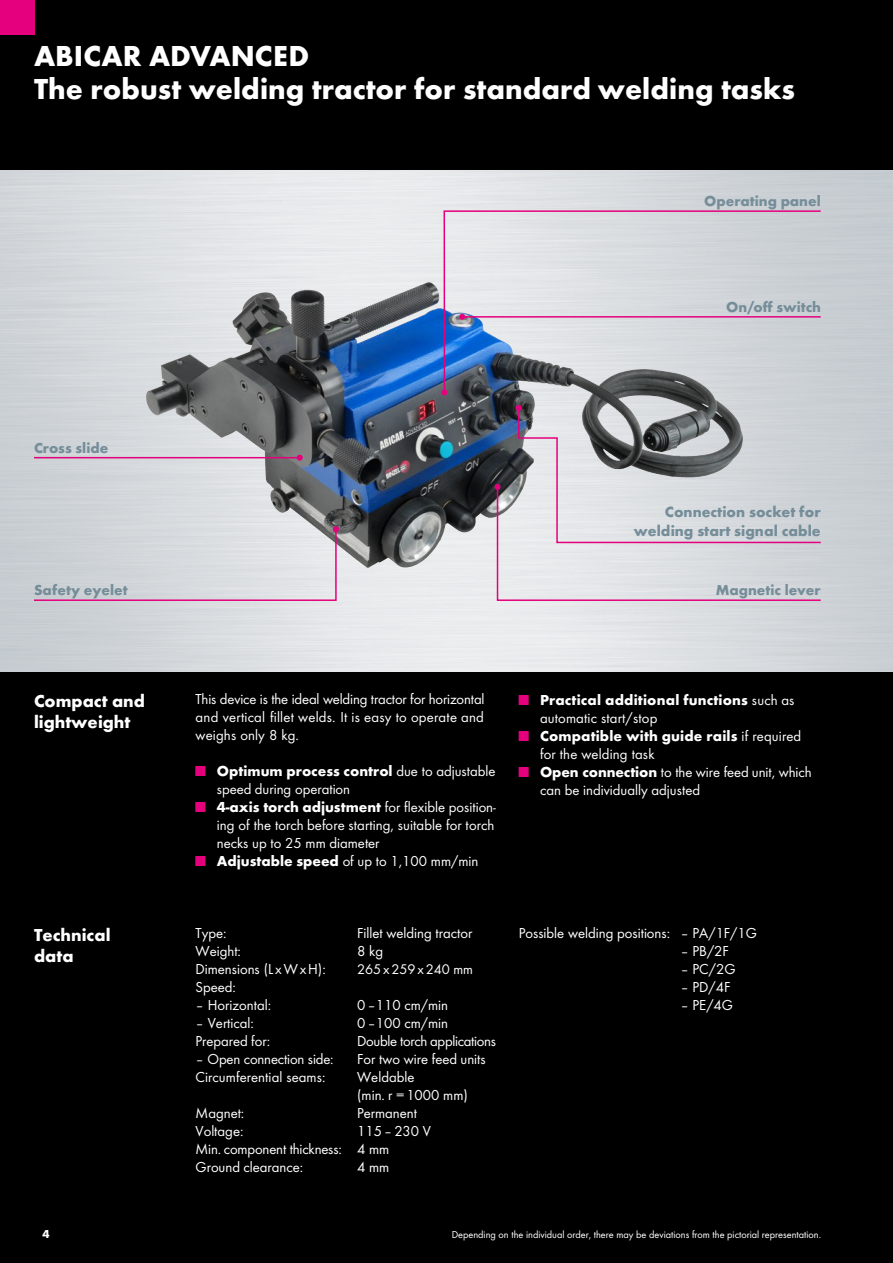
<style>
.page{position:relative;width:893px;height:1263px;background:#000}
.page>*{position:absolute;margin:0;border:0;box-sizing:border-box;transform-origin:0 0}
.t1{font:700 30px/33px "Futura TOT";color:#fff}
.t2{font:700 18px/21px "Futura TOT";color:#fff}
.t3{font:700 15.45px/18.6px "Futura TOT";color:#748d99;text-align:right}
.t4{font:15px/18px "Futura TOT Boo";color:#fff}
.t5{font:700 15px "Futura TOT";letter-spacing:.01em;color:#fff}
.t6{font:700 15px "Futura TOT";color:#748d99}
.t7{font:15px "Futura TOT Boo";letter-spacing:-.02em;color:#fff}
.t8{font:14.55px "Futura TOT Boo";color:#fff}
.t9{font:700 12px "Futura TOT";color:#fff}
.t10{font:10.5px "Futura TOT Boo";color:#fff}
.s1{font-family:"Futura TOT Boo";font-weight:400;color:#e5007d}
.s2{font-family:"Futura TOT Boo";font-weight:400}
.s3{color:#e5007d}
.s4{font-family:"Futura TOT";font-weight:700}
</style>
<div class="page">
<div style="left:0;top:0;width:34px;height:34px;background:#e5007d"></div>
<img style="left:0;top:170px;width:893px;height:502px">
<img style="left:232px;top:282px;width:195px;height:48px">
<hr style="left:34px;top:457px;width:266px;height:1px;background:#e5007d">
<svg style="left:297px;top:455px;width:6px;height:6px"></svg>
<svg style="left:443px;top:210px;width:379px;height:184px;background:#c5c9d1"></svg>
<svg style="left:441px;top:389px;width:6px;height:6px"></svg>
<hr style="left:462px;top:316px;width:359px;height:2px;background:#e5007d">
<svg style="left:459px;top:314px;width:6px;height:6px"></svg>
<svg style="left:33px;top:526px;width:306px;height:76px;background:#d6d4da"></svg>
<svg style="left:494px;top:405px;width:328px;height:197px;background:#c5c4c9"></svg>
<h1 class="t1" style="left:34px;top:39px;width:762px">ABICAR ADVANCED<br>The robust welding tractor for standard welding tasks</h1>
<p class="t6" style="left:704px;top:192px;width:118px">Operating panel</p>
<p class="t6" style="left:726px;top:298px;width:96px">On/off switch</p>
<p class="t6" style="left:34px;top:439px;width:76px">Cross slide</p>
<p class="t3" style="left:634px;top:503px;width:188px">Connection socket for welding start signal cable</p>
<p class="t6" style="left:34px;top:580px;width:95px">Safety eyelet</p>
<p class="t6" style="left:716px;top:580px;width:106px">Magnetic lever</p>
<p class="t2" style="left:34px;top:690px;width:112px">Compact and lightweight</p>
<p class="t4" style="left:196px;top:690px;width:290px;text-align:justify">This device is the ideal welding tractor for horizontal and vertical fillet welds. It is easy to operate and weighs only 8 kg.</p>
<p class="t5" style="left:196px;top:762px;width:301px"><span class="s1">■</span> Optimum process control <span class="s2">due to adjustable</span></p>
<p class="t4" style="left:217px;top:780px;width:135px">speed during operation</p>
<p class="t5" style="left:196px;top:798px;width:302px"><span class="s1">■</span> 4-axis torch adjustment <span class="s2">for flexible position-</span></p>
<p class="t4" style="left:217px;top:816px;width:279px">ing of the torch before starting, suitable for torch necks up to 25 mm diameter</p>
<p class="t4" style="left:196px;top:852px;width:284px"><span class="s3">■</span> <span class="s4">Adjustable speed</span> of up to 1,100 mm/min</p>
<p class="t5" style="left:519px;top:691px;width:277px"><span class="s1">■</span> Practical additional functions <span class="s2">such as</span></p>
<p class="t4" style="left:540px;top:709px;width:119px">automatic start/stop</p>
<p class="t5" style="left:519px;top:727px;width:284px"><span class="s1">■</span> Compatible with guide rails <span class="s2">if required</span></p>
<p class="t4" style="left:540px;top:745px;width:116px">for the welding task</p>
<p class="t4" style="left:540px;top:763px;width:273px;text-indent:-21px"><span class="s3">■</span> <span class="s4">Open connection</span> to the wire feed unit, which can be individually adjusted</p>
<p class="t2" style="left:34px;top:924px;width:78px">Technical data</p>
<p class="t4" style="left:196px;top:924px;width:32px">Type:</p>
<p class="t4" style="left:357px;top:924px;width:117px">Fillet welding tractor</p>
<p class="t4" style="left:196px;top:942px;width:47px">Weight:</p>
<p class="t4" style="left:357px;top:942px;width:27px">8 kg</p>
<p class="t4" style="left:196px;top:960px;width:132px">Dimensions (L xWxH):</p>
<p class="t8" style="left:357px;top:961px;width:117px">265x259x240 mm</p>
<p class="t4" style="left:196px;top:978px;width:42px">Speed:</p>
<p class="t4" style="left:196px;top:996px;width:77px">– Horizontal:</p>
<p class="t4" style="left:357px;top:996px;width:93px">0–110 cm/min</p>
<p class="t4" style="left:196px;top:1014px;width:60px">– Vertical:</p>
<p class="t4" style="left:357px;top:1014px;width:93px">0–100 cm/min</p>
<p class="t4" style="left:196px;top:1032px;width:76px">Prepared for:</p>
<p class="t7" style="left:357px;top:1032px;width:140px">Double torch applications</p>
<p class="t4" style="left:196px;top:1050px;width:140px">– Open connection side:</p>
<p class="t4" style="left:357px;top:1050px;width:130px">For two wire feed units</p>
<p class="t4" style="left:196px;top:1068px;width:131px">Circumferential seams:</p>
<p class="t4" style="left:357px;top:1068px;width:112px">Weldable<br>(min. r =1000 mm)</p>
<p class="t4" style="left:196px;top:1104px;width:50px">Magnet:</p>
<p class="t4" style="left:357px;top:1104px;width:61px">Permanent</p>
<p class="t4" style="left:196px;top:1122px;width:49px">Voltage:</p>
<p class="t4" style="left:196px;top:1122px;width:237px;text-indent:162px">115–230 V<br>Min. component thickness: 4 mm<br>Ground clearance:</p>
<p class="t4" style="left:357px;top:1158px;width:34px">4 mm</p>
<p class="t4" style="left:519px;top:924px;width:240px">Possible welding positions: – PA/1F/1G</p>
<p class="t4" style="left:680px;top:942px;width:50px">– PB/2F</p>
<p class="t4" style="left:680px;top:960px;width:57px">– PC/2G</p>
<p class="t4" style="left:680px;top:978px;width:52px">– PD/4F</p>
<p class="t4" style="left:680px;top:996px;width:54px">– PE/4G</p>
<p class="t9" style="left:43px;top:1227px;width:9px">4</p>
<p class="t10" style="left:452px;top:1229px;width:371px">Depending on the individual order, there may be deviations from the pictorial representation.</p>
</div>
